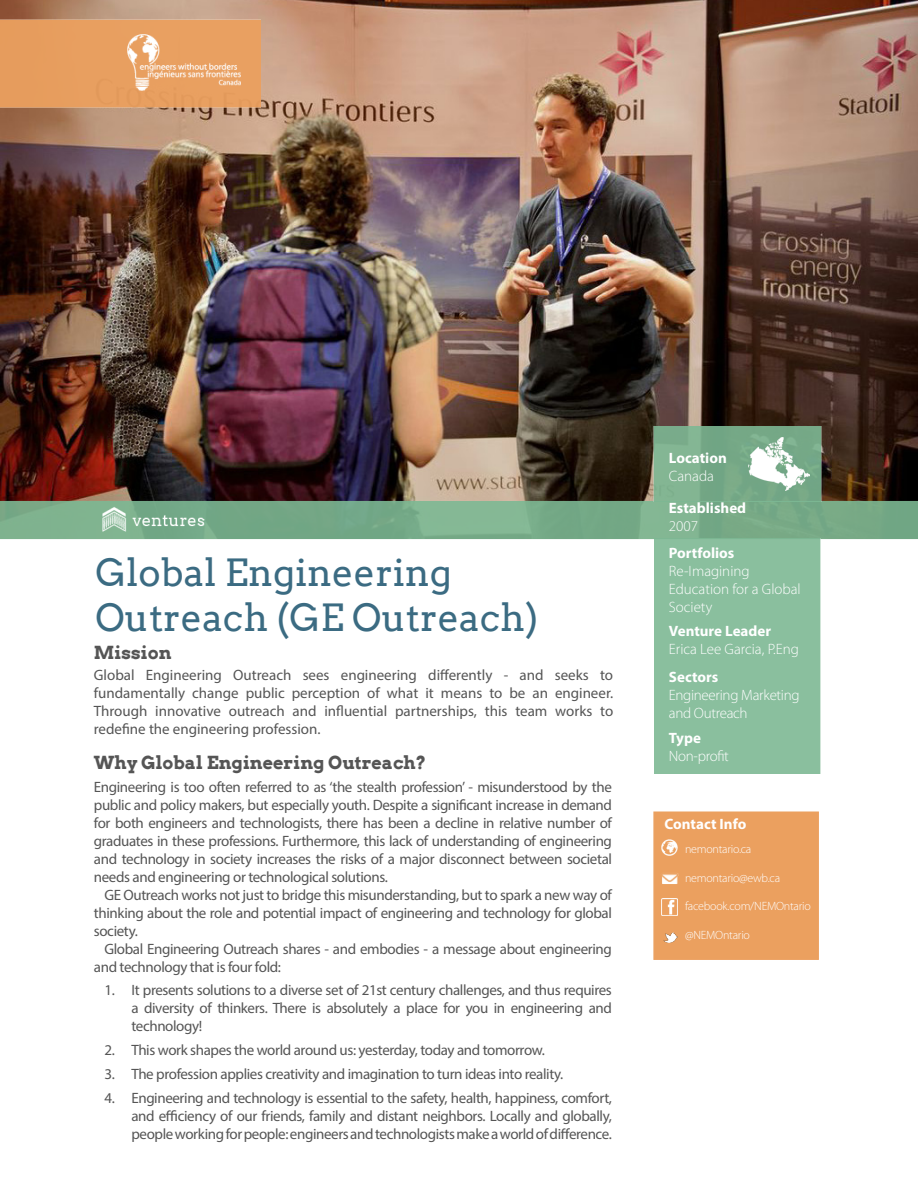
<style>
.page{position:relative;width:918px;height:1188px;background:#fff}
.page>*{position:absolute;margin:0;border:0;box-sizing:border-box;transform-origin:0 0}
.t1{font:37.5px/45px "Arvo";color:#3b6b82}
.t2{font:700 18px "Arvo";color:#555}
.t3{font:15px/18px "Myriad Pro";letter-spacing:-.025em;color:#555;text-align:justify}
.t4{font:300 15px/18px "Myriad Pro";color:#fff}
.t5{font:700 15px "Myriad Pro";color:#fff}
.t6{font:300 15px/18px "Myriad Pro";letter-spacing:-.02em;color:#fff}
.t7{font:300 12px "Myriad Pro";letter-spacing:-.02em;color:#fff}
</style>
<div class="page">
<img style="left:0;top:0;width:918px;height:490px">
<img style="left:0;top:20px;width:261px;height:87px">
<img style="left:0;top:490px;width:918px;height:50px">
<div style="left:654px;top:538px;width:167px;height:236px;background:#8abf9e"></div>
<img style="left:640px;top:426px;width:199px;height:75px">
<img style="left:749px;top:438px;width:61px;height:52px">
<img style="left:95px;top:501px;width:118px;height:39px">
<div style="left:653px;top:812px;width:166px;height:148px;background:#eba05f"></div>
<img style="left:661px;top:839px;width:17px;height:17px">
<img style="left:661px;top:899px;width:17px;height:16px">
<img style="left:663px;top:932px;width:15px;height:11px">
<img style="left:662px;top:873px;width:17px;height:11px">
<p class="t1" style="left:95px;top:551px;width:444px">Global Engineering<br>Outreach (GE Outreach)</p>
<p class="t2" style="left:94px;top:641px;width:79px">Mission</p>
<p class="t3" style="left:94px;top:666px;width:521px">Global Engineering Outreach sees engineering differently - and seeks to fundamentally change public perception of what it means to be an engineer.<br>Through innovative outreach and influential partnerships, this team works to redefine the engineering profession.</p>
<p class="t2" style="left:94px;top:751px;width:334px">Why Global Engineering Outreach?</p>
<p class="t3" style="left:94px;top:778px;width:520px">Engineering is too often referred to as ‘the stealth profession’ - misunderstood by the public and policy makers, but especially youth. Despite a significant increase in demand for both engineers and technologists, there has been a decline in relative number of graduates in these professions. Furthermore, this lack of understanding of engineering and technology in society increases the risks of a major disconnect between societal needs and engineering or technological solutions.</p>
<p class="t3" style="left:94px;top:886px;width:520px;text-indent:10px">GE Outreach works not just to bridge this misunderstanding, but to spark a new way of thinking about the role and potential impact of engineering and technology for global society.</p>
<p class="t3" style="left:94px;top:940px;width:520px;text-indent:10px">Global Engineering Outreach shares - and embodies - a message about engineering and technology that is four fold:</p>
<p class="t3" style="left:131px;top:981px;width:482px;text-indent:-27px">1. It presents solutions to a diverse set of 21st century challenges, and thus requires a diversity of thinkers. There is absolutely a place for you in engineering and technology!</p>
<p class="t3" style="left:104px;top:1041px;width:442px">2. This work shapes the world around us: yesterday, today and tomorrow.</p>
<p class="t3" style="left:104px;top:1065px;width:460px">3. The profession applies creativity and imagination to turn ideas into reality.</p>
<p class="t3" style="left:131px;top:1089px;width:482px;text-indent:-27px">4. Engineering and technology is essential to the safety, health, happiness, comfort, and efficiency of our friends, family and distant neighbors. Locally and globally, people working for people: engineers and technologists make a world of difference.</p>
<p class="t5" style="left:669px;top:448px;width:59px">Location</p>
<p class="t4" style="left:669px;top:467px;width:47px">Canada</p>
<p class="t5" style="left:669px;top:498px;width:79px">Established</p>
<p class="t4" style="left:669px;top:517px;width:31px">2007</p>
<p class="t5" style="left:669px;top:543px;width:67px">Portfolios</p>
<p class="t4" style="left:669px;top:562px;width:133px">Re-Imagining<br>Education for a Global<br>Society</p>
<p class="t5" style="left:669px;top:622px;width:104px">Venture Leader</p>
<p class="t4" style="left:669px;top:640px;width:132px">Erica Lee Garcia, P.Eng</p>
<p class="t5" style="left:669px;top:667px;width:51px">Sectors</p>
<p class="t6" style="left:669px;top:686px;width:132px">Engineering Marketing and Outreach</p>
<p class="t5" style="left:669px;top:728px;width:34px">Type</p>
<p class="t4" style="left:669px;top:747px;width:62px">Non-profit</p>
<p class="t5" style="left:665px;top:814px;width:83px">Contact Info</p>
<p class="t7" style="left:685px;top:842px;width:68px">nemontario.ca</p>
<p class="t7" style="left:685px;top:870px;width:97px">nemontario@ewb.ca</p>
<p class="t7" style="left:685px;top:899px;width:127px">facebook.com/NEMOntario</p>
<p class="t7" style="left:685px;top:928px;width:66px">@NEMOntario</p>
</div>
